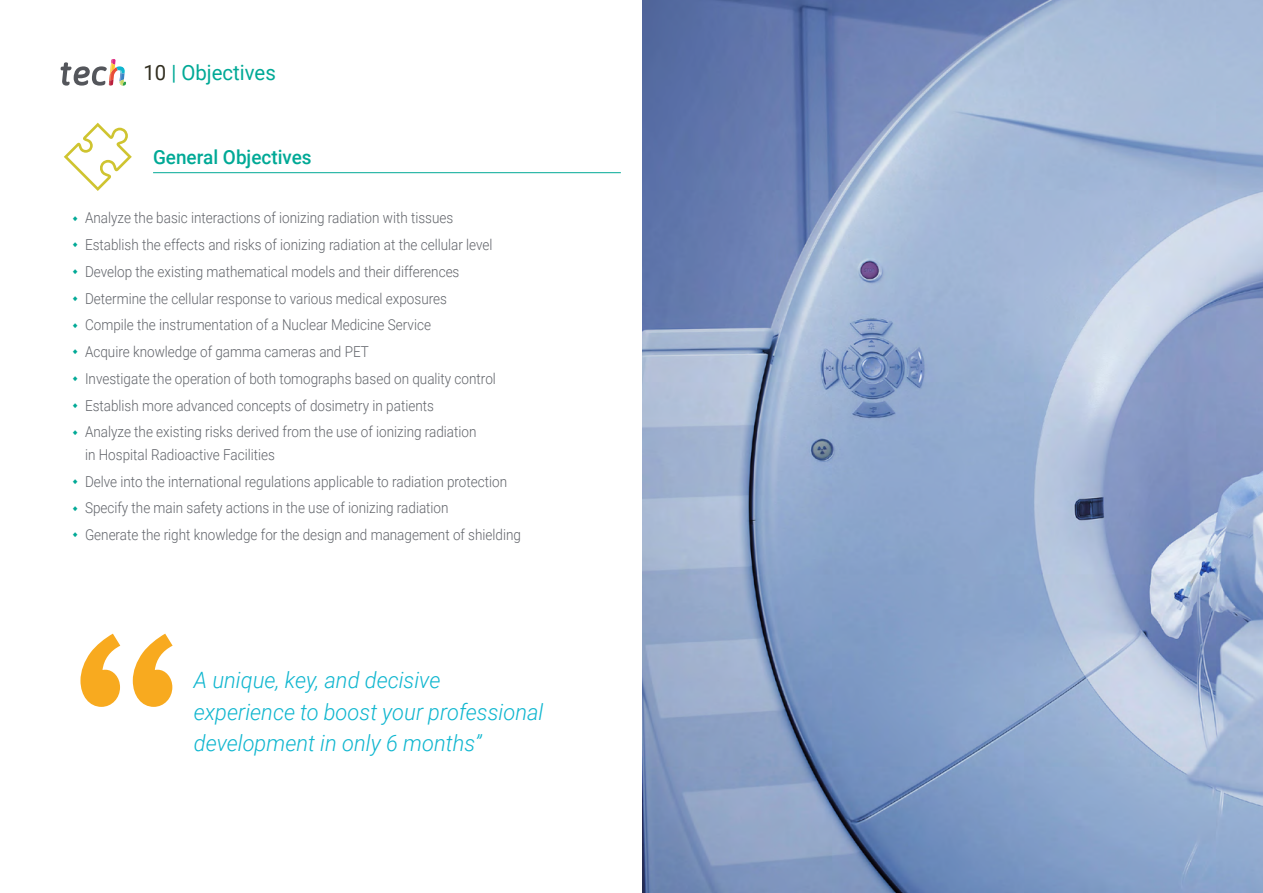
<style>
.page{position:relative;width:1263px;height:893px;background:#fff}
.page>*{position:absolute;margin:0;border:0;box-sizing:border-box;transform-origin:0 0}
.t1{font:italic 300 22.5px/31.5px "Roboto";color:#0fb6cf}
.t2{font:21px "Roboto";color:#00a996}
.t3{font:500 19.5px "Roboto";color:#00a996}
.t4{font:300 15px/26.7px "Roboto";color:#61646a;scale:.9 1}
.s1{color:#312e20}
</style>
<div class="page">
<hr style="left:153px;top:172px;width:468px;height:1px;background:#00a996">
<svg style="left:64px;top:123px;width:68px;height:68px"></svg>
<img style="left:642px;top:0;width:621px;height:893px">
<svg style="left:80px;top:634px;width:93px;height:73px"></svg>
<svg style="left:61px;top:59px;width:65px;height:27px"></svg>
<h2 class="t2" style="left:144px;top:57px;width:134px"><span class="s1">10</span> | Objectives</h2>
<h3 class="t3" style="left:153px;top:144px;width:160px">General Objectives</h3>
<p class="t4" style="left:85px;top:204px;width:458px">Analyze the basic interactions of ionizing radiation with tissues Establish the effects and risks of ionizing radiation at the cellular level Develop the existing mathematical models and their differences Determine the cellular response to various medical exposures Compile the instrumentation of a Nuclear Medicine Service<br>Acquire knowledge of gamma cameras and PET<br>Investigate the operation of both tomographs based on quality control Establish more advanced concepts of dosimetry in patients<br>Analyze the existing risks derived from the use of ionizing radiation</p>
<p class="t4" style="left:85px;top:441px;width:486px">in Hospital Radioactive Facilities<br>Delve into the international regulations applicable to radiation protection Specify the main safety actions in the use of ionizing radiation<br>Generate the right knowledge for the design and management of shielding</p>
<h1 class="t1" style="left:194px;top:664px;width:351px">A unique, key, and decisive experience to boost your professional development in only 6 months”</h1>
</div>
